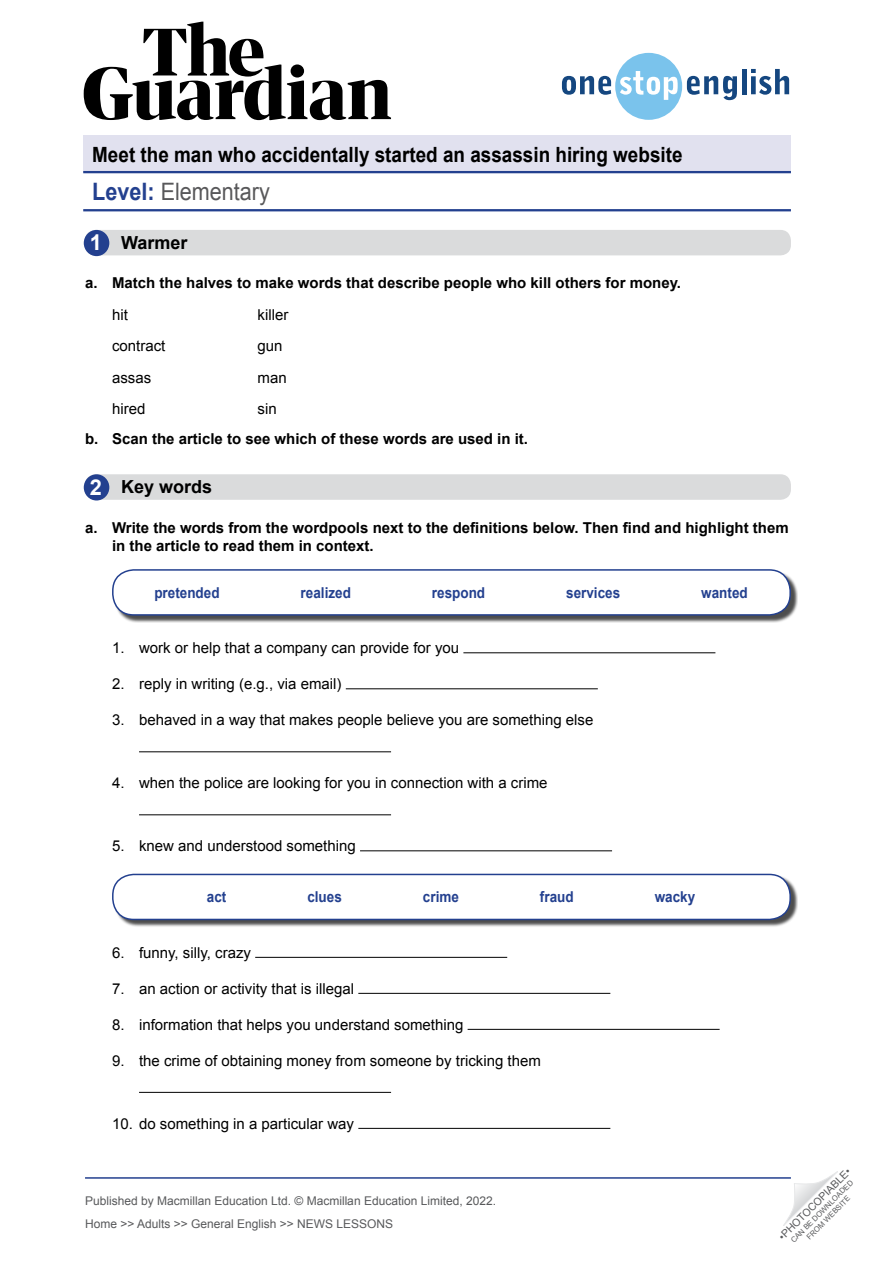
<style>
.page{position:relative;width:893px;height:1263px;background:#fff}
.page>*{position:absolute;margin:0;border:0;box-sizing:border-box;transform-origin:0 0}
.t1{font:24px "Arial";color:#58585a;scale:.9 1}
.WS__Exercise_title{font:700 21.9px "Arial";color:#fff}
.t2{font:700 21px "Arial";color:#000;scale:.9 1}
.WS__Exercise_title-2{font:700 18px "Arial";color:#000}
.WS__Body_text_number{font:15px "Arial";color:#000}
.t3{font:700 15px/18px "Arial";color:#000}
.TN__Body_text{font:700 15px "Arial";color:#23408f;scale:.9 1}
.t4{font:12px/23px "Arial";color:#58595b}
.t5{font:10.5px "Arial";color:#58595b}
.t6{font:7.5px/9px "Arial";color:#58595b;text-align:center}
.s1{font-weight:700;color:#23408f}
</style>
<div class="page">
<hr style="left:83px;top:209px;width:708px;height:2px;background:#23408f">
<svg style="left:84px;top:22px;width:307px;height:98px"></svg>
<svg style="left:562px;top:53px;width:175px;height:67px"></svg>
<hr style="left:742px;top:69px;width:4px;height:25px;background:#154780">
<svg style="left:751px;top:69px;width:38px;height:26px"></svg>
<div style="left:83px;top:136px;width:708px;height:37px;background:#e1e1ef"></div>
<hr style="left:83px;top:171px;width:708px;height:2px;background:#23408f">
<svg style="left:783px;top:1171px;width:55px;height:55px"></svg>
<hr style="left:85px;top:1177px;width:706px;height:2px;background:#23408f">
<div style="left:85px;top:474px;width:706px;height:26px;background:#dadbdc;border-radius:10px"></div>
<div style="left:84px;top:474px;width:25px;height:26px;background:#23408f;border-radius:50%"></div>
<div style="left:85px;top:230px;width:706px;height:25px;background:#dadbdc;border-radius:10px"></div>
<div style="left:114px;top:571px;width:684px;height:52px;background:#000;opacity:.7"></div>
<div style="left:113px;top:570px;width:677px;height:45px;background:#fff;border-radius:21px"></div>
<div style="left:112px;top:569px;width:679px;height:47px;border:2px solid #23408f;border-radius:21px"></div>
<hr style="left:463px;top:652px;width:252px;height:1px;background:#000">
<hr style="left:346px;top:688px;width:252px;height:1px;background:#000">
<hr style="left:139px;top:751px;width:252px;height:1px;background:#000">
<hr style="left:139px;top:814px;width:252px;height:1px;background:#000">
<hr style="left:360px;top:850px;width:252px;height:1px;background:#000">
<div style="left:114px;top:875px;width:684px;height:53px;background:#000;opacity:.7"></div>
<div style="left:113px;top:874px;width:677px;height:45px;background:#fff;border-radius:21px"></div>
<div style="left:112px;top:874px;width:679px;height:46px;border:2px solid #23408f;border-radius:21px"></div>
<hr style="left:255px;top:957px;width:252px;height:1px;background:#000">
<hr style="left:358px;top:993px;width:252px;height:1px;background:#000">
<hr style="left:468px;top:1029px;width:252px;height:1px;background:#000">
<hr style="left:139px;top:1092px;width:252px;height:1px;background:#000">
<hr style="left:358px;top:1128px;width:252px;height:1px;background:#000">
<div style="left:84px;top:230px;width:25px;height:26px;background:#23408f;border-radius:50%"></div>
<h3 class="t2" style="left:92px;top:141px;width:657px">Meet the man who accidentally started an assassin hiring website</h3>
<h1 class="t1" style="left:92px;top:176px;width:199px"><span class="s1">Level:</span> Elementary</h1>
<p class="WS__Exercise_title" style="left:90px;top:228px;width:14px">1</p>
<p class="WS__Exercise_title-2" style="left:121px;top:231px;width:68px">Warmer</p>
<p class="t3" style="left:85px;top:274px;width:598px">a. Match the halves to make words that describe people who kill others for money.</p>
<p class="WS__Body_text_number" style="left:112px;top:304px;width:17px">hit</p>
<p class="WS__Body_text_number" style="left:258px;top:304px;width:32px">killer</p>
<p class="WS__Body_text_number" style="left:112px;top:336px;width:55px">contract</p>
<p class="WS__Body_text_number" style="left:258px;top:336px;width:27px">gun</p>
<p class="WS__Body_text_number" style="left:112px;top:367px;width:41px">assas</p>
<p class="WS__Body_text_number" style="left:258px;top:367px;width:31px">man</p>
<p class="WS__Body_text_number" style="left:112px;top:399px;width:35px">hired</p>
<p class="WS__Body_text_number" style="left:258px;top:399px;width:21px">sin</p>
<p class="t3" style="left:85px;top:430px;width:444px">b. Scan the article to see which of these words are used in it.</p>
<p class="WS__Exercise_title-2" style="left:121px;top:474px;width:93px">Key words</p>
<p class="t3" style="left:112px;top:519px;width:678px;text-indent:-27px">a. Write the words from the wordpools next to the definitions below. Then find and highlight them in the article to read them in context.</p>
<p class="TN__Body_text" style="left:154px;top:583px;width:74px">pretended</p>
<p class="TN__Body_text" style="left:301px;top:583px;width:57px">realized</p>
<p class="TN__Body_text" style="left:432px;top:583px;width:61px">respond</p>
<p class="TN__Body_text" style="left:566px;top:583px;width:62px">services</p>
<p class="TN__Body_text" style="left:701px;top:583px;width:53px">wanted</p>
<p class="WS__Exercise_title" style="left:90px;top:472px;width:14px">2</p>
<p class="WS__Body_text_number" style="left:112px;top:638px;width:349px">1. work or help that a company can provide for you</p>
<p class="WS__Body_text_number" style="left:112px;top:674px;width:231px">2. reply in writing (e.g., via email)</p>
<p class="WS__Body_text_number" style="left:112px;top:710px;width:483px">3. behaved in a way that makes people believe you are something else</p>
<p class="WS__Body_text_number" style="left:112px;top:773px;width:437px">4. when the police are looking for you in connection with a crime</p>
<p class="WS__Body_text_number" style="left:112px;top:836px;width:245px">5. knew and understood something</p>
<p class="TN__Body_text" style="left:207px;top:887px;width:23px">act</p>
<p class="TN__Body_text" style="left:307px;top:887px;width:40px">clues</p>
<p class="TN__Body_text" style="left:423px;top:887px;width:42px">crime</p>
<p class="TN__Body_text" style="left:540px;top:887px;width:39px">fraud</p>
<p class="TN__Body_text" style="left:655px;top:887px;width:47px">wacky</p>
<p class="WS__Body_text_number" style="left:112px;top:943px;width:140px">6. funny, silly, crazy</p>
<p class="WS__Body_text_number" style="left:112px;top:979px;width:244px">7. an action or activity that is illegal</p>
<p class="WS__Body_text_number" style="left:112px;top:1015px;width:353px">8. information that helps you understand something</p>
<p class="WS__Body_text_number" style="left:112px;top:1051px;width:430px">9. the crime of obtaining money from someone by tricking them</p>
<p class="WS__Body_text_number" style="left:112px;top:1114px;width:244px">10. do something in a particular way</p>
<p class="t4" style="left:85px;top:1189px;width:413px">Published by Macmillan Education Ltd. © Macmillan Education Limited, 2022.<br>Home &gt;&gt; Adults &gt;&gt; General English &gt;&gt; NEWS LESSONS</p>
<p class="t5" style="left:776px;top:1233px;width:99px;rotate:-45deg">•PHOTOCOPIABLE•</p>
<p class="t6" style="left:789px;top:1238px;width:86px;rotate:-45deg">CAN BE DOWNLOADED<br>FROM WEBSITE</p>
</div>
